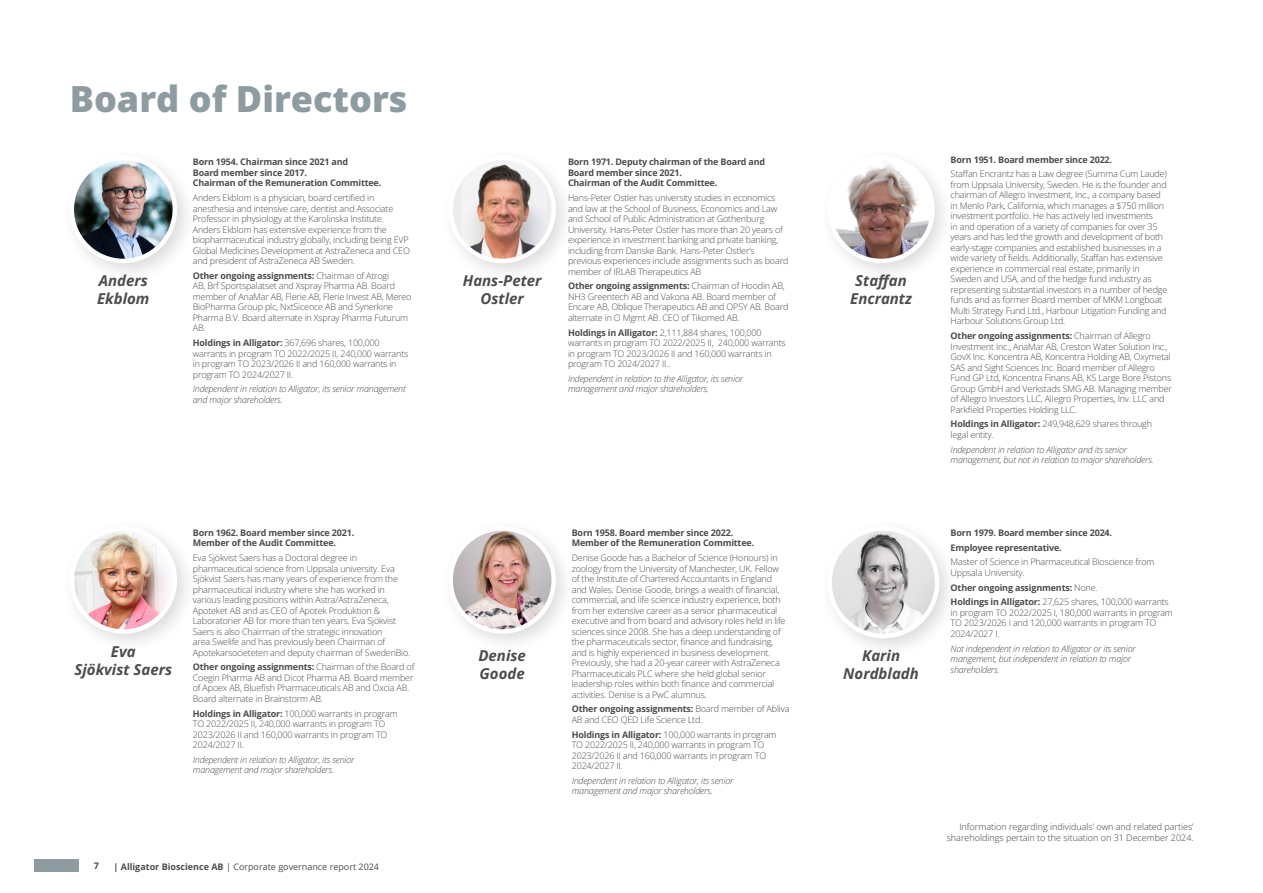
<style>
.page{position:relative;width:1263px;height:893px;background:#fff}
.page>*{position:absolute;margin:0;border:0;box-sizing:border-box;transform-origin:0 0}
.Rubrik_grön_NY{font:800 36px "Open Sans";color:#8e9ca1}
.t1{font:italic 700 15px/18px "Open Sans";color:#4b4c4d;text-align:center}
.t2{font:300 9px/10.5px "Open Sans";letter-spacing:-.02em;color:#4b4c4d}
.t3{font:italic 300 9px/10.5px "Open Sans";letter-spacing:-.02em;color:#4b4c4d}
.t4{font:700 9px/10.5px "Open Sans";letter-spacing:-.02em;color:#4b4c4d}
.t5{font:300 9px/10.5px "Open Sans";color:#3e3e3f;text-align:right}
.t6{font:9px "Open Sans";color:#4b4c4d}
.s1{font-weight:700}
.s2{font-weight:300}
</style>
<div class="page">
<div style="left:34px;top:860px;width:46px;height:12px;background:#8e9ca1"></div>
<div style="left:441px;top:148px;width:135px;height:135px;background:#231f20;opacity:.15"></div>
<svg style="left:451px;top:158px;width:103px;height:103px"></svg>
<img style="left:461px;top:160px;width:86px;height:99px">
<div style="left:448px;top:156px;width:108px;height:107px;border:4px solid #fff;border-radius:50%"></div>
<div style="left:62px;top:148px;width:135px;height:135px;background:#231f20;opacity:.15"></div>
<img style="left:72px;top:158px;width:103px;height:103px;border-radius:52px">
<div style="left:70px;top:156px;width:107px;height:107px;border:4px solid #fff;border-radius:50%"></div>
<div style="left:819px;top:148px;width:135px;height:135px;background:#231f20;opacity:.15"></div>
<img style="left:829px;top:159px;width:102px;height:101px">
<div style="left:827px;top:156px;width:108px;height:107px;border:4px solid #fff;border-radius:50%"></div>
<div style="left:62px;top:518px;width:135px;height:135px;background:#231f20;opacity:.15"></div>
<img style="left:74px;top:530px;width:101px;height:102px">
<div style="left:70px;top:526px;width:107px;height:108px;border:4px solid #fff;border-radius:50%"></div>
<div style="left:441px;top:518px;width:135px;height:135px;background:#231f20;opacity:.15"></div>
<img style="left:451px;top:529px;width:103px;height:103px">
<div style="left:448px;top:526px;width:108px;height:108px;border:4px solid #fff;border-radius:50%"></div>
<div style="left:819px;top:518px;width:140px;height:140px;background:#231f20;opacity:.15"></div>
<img style="left:829px;top:528px;width:108px;height:107px">
<div style="left:827px;top:526px;width:112px;height:112px;border:4px solid #fff;border-radius:50%"></div>
<p class="Rubrik_grön_NY" style="left:70px;top:71px;width:339px">Board of Directors</p>
<p class="t1" style="left:97px;top:271px;width:54px;text-align:left">Anders<br>Ekblom</p>
<p class="t4" style="left:193px;top:157px;width:190px">Born 1954. Chairman since 2021 and<br>Board member since 2017.<br>Chairman of the Remuneration Committee.</p>
<p class="t2" style="left:193px;top:192px;width:219px">Anders Ekblom is a physician, board certified in anesthesia and intensive care, dentist and Associate Professor in physiology at the Karolinska Institute.<br>Anders Ekblom has extensive experience from the biopharmaceutical industry globally, including being EVP Global Medicines Development at AstraZeneca and CEO and president of AstraZeneca AB Sweden.</p>
<p class="t2" style="left:193px;top:270px;width:220px"><span class="s1">Other ongoing assignments:</span> Chairman of Atrogi<br>AB, Brf Sportspalatset and Xspray Pharma AB. Board member of AnaMar AB, Flerie AB, Flerie Invest AB, Mereo BioPharma Group plc, NxtSicence AB and Synerkine Pharma B.V. Board alternate in Xspray Pharma Futurum AB.</p>
<p class="t2" style="left:193px;top:337px;width:217px"><span class="s1">Holdings in Alligator:</span> 367,696 shares, 100,000 warrants in program TO 2022/2025 II, 240,000 warrants in program TO 2023/2026 II and 160,000 warrants in program TO 2024/2027 II.</p>
<p class="t3" style="left:193px;top:383px;width:214px">Independent in relation to Alligator, its senior management and major shareholders.</p>
<p class="t1" style="left:463px;top:271px;width:80px">Hans-Peter<br>Ostler</p>
<p class="t4" style="left:568px;top:157px;width:199px">Born 1971. Deputy chairman of the Board and<br>Board member since 2021.<br>Chairman of the Audit Committee.</p>
<p class="t2" style="left:568px;top:192px;width:222px">Hans-Peter Ostler has university studies in economics and law at the School of Business, Economics and Law and School of Public Administration at Gothenburg University. Hans-Peter Ostler has more than 20 years of experience in investment banking and private banking, including from Danske Bank. Hans-Peter Ostler’s previous experiences include assignments such as board member of IRLAB Therapeutics AB</p>
<p class="t2" style="left:568px;top:280px;width:222px"><span class="s1">Other ongoing assignments:</span> Chairman of Hoodin AB, NH3 Greentech AB and Vakona AB. Board member of Encare AB, Oblique Therapeutics AB and OPSY AB. Board alternate in O Mgmt AB. CEO of Tikomed AB.</p>
<p class="t2" style="left:568px;top:327px;width:219px"><span class="s1">Holdings in Alligator:</span> 2,111,884 shares, 100,000 warrants in program TO 2022/2025 II, 240,000 warrants in program TO 2023/2026 II and 160,000 warrants in program TO 2024/2027 II..</p>
<p class="t3" style="left:568px;top:373px;width:177px">Independent in relation to the Alligator, its senior management and major shareholders.</p>
<p class="t1" style="left:111px;top:642px;width:26px">Eva</p>
<p class="t1" style="left:74px;top:660px;width:99px">Sjökvist Saers</p>
<p class="t4" style="left:193px;top:527px;width:163px">Born 1962. Board member since 2021.<br>Member of the Audit Committee.</p>
<p class="t2" style="left:193px;top:552px;width:219px">Eva Sjökvist Saers has a Doctoral degree in pharmaceutical science from Uppsala university. Eva Sjökvist Saers has many years of experience from the pharmaceutical industry where she has worked in various leading positions within Astra/AstraZeneca, Apoteket AB and as CEO of Apotek Produktion &amp; Laboratorier AB for more than ten years. Eva Sjökvist Saers is also Chairman of the strategic innovation<br>area Swelife and has previously been Chairman of Apotekarsocieteten and deputy chairman of SwedenBio.</p>
<p class="t2" style="left:193px;top:662px;width:223px"><span class="s1">Other ongoing assignments:</span> Chairman of the Board of Coegin Pharma AB and Dicot Pharma AB. Board member of Apoex AB, Bluefish Pharmaceuticals AB and Oxcia AB.<br>Board alternate in Brainstorm AB.</p>
<p class="t2" style="left:193px;top:708px;width:206px"><span class="s1">Holdings in Alligator:</span> 100,000 warrants in program TO 2022/2025 II, 240,000 warrants in program TO 2023/2026 II and 160,000 warrants in program TO 2024/2027 II.</p>
<p class="t3" style="left:193px;top:754px;width:163px">Independent in relation to Alligator, its senior management and major shareholders.</p>
<p class="t4" style="left:94px;top:861px;width:7px">7</p>
<p class="t6" style="left:114px;top:860px;width:267px"><span class="s1">| Alligator Bioscience AB</span> | Corporate governance report 2024</p>
<p class="t1" style="left:478px;top:647px;width:49px;text-align:left">Denise<br>Goode</p>
<p class="t4" style="left:572px;top:527px;width:184px">Born 1958. Board member since 2022.<br>Member of the Remuneration Committee.</p>
<p class="t2" style="left:572px;top:552px;width:215px">Denise Goode has a Bachelor of Science (Honours) in zoology from the University of Manchester, UK. Fellow of the Institute of Chartered Accountants in England and Wales. Denise Goode, brings a wealth of financial, commercial, and life science industry experience, both from her extensive career as a senior pharmaceutical executive and from board and advisory roles held in life sciences since 2008. She has a deep understanding of the pharmaceuticals sector, finance and fundraising, and is highly experienced in business development.<br>Previously, she had a 20-year career with AstraZeneca Pharmaceuticals PLC where she held global senior leadership roles within both finance and commercial activities. Denise is a PwC alumnus.</p>
<p class="t2" style="left:572px;top:704px;width:219px"><span class="s1">Other ongoing assignments:</span> Board member of Abliva<br>AB and CEO QED Life Science Ltd.</p>
<p class="t2" style="left:572px;top:729px;width:206px"><span class="s1">Holdings in Alligator:</span> 100,000 warrants in program TO 2022/2025 II, 240,000 warrants in program TO 2023/2026 II and 160,000 warrants in program TO 2024/2027 II.</p>
<p class="t3" style="left:572px;top:775px;width:163px">Independent in relation to Alligator, its senior management and major shareholders.</p>
<p class="t1" style="left:850px;top:271px;width:63px">Staffan<br>Encrantz</p>
<p class="t1" style="left:843px;top:647px;width:77px">Karin<br>Nordbladh</p>
<p class="t4" style="left:951px;top:154px;width:163px">Born 1951. Board member since 2022.</p>
<p class="t2" style="left:951px;top:169px;width:218px">Staffan Encrantz has a Law degree (Summa Cum Laude) from Uppsala University, Sweden. He is the founder and chairman of Allegro Investment, Inc., a company based in Menlo Park, California, which manages a $750 million investment portfolio. He has actively led investments<br>in and operation of a variety of companies for over 35 years and has led the growth and development of both early-stage companies and established businesses in a wide variety of fields. Additionally, Staffan has extensive experience in commercial real estate, primarily in Sweden and USA, and of the hedge fund industry as representing substantial investors in a number of hedge funds and as former Board member of MKM Longboat Multi Strategy Fund Ltd., Harbour Litigation Funding and Harbour Solutions Group Ltd.</p>
<p class="t2" style="left:951px;top:330px;width:223px"><span class="s1">Other ongoing assignments:</span> Chairman of Allegro Investment Inc., AnaMar AB, Creston Water Solution Inc., GovX Inc. Koncentra AB, Koncentra Holding AB, Oxymetal SAS and Sight Sciences Inc. Board member of Allegro Fund GP Ltd, Koncentra Finans AB, KS Large Bore Pistons Group GmbH and Verkstads SMG AB. Managing member of Allegro Investors LLC, Allegro Properties, Inv. LLC and Parkfield Properties Holding LLC.</p>
<p class="t2" style="left:951px;top:419px;width:203px"><span class="s1">Holdings in Alligator:</span> 249,948,629 shares through legal entity.</p>
<p class="t3" style="left:951px;top:444px;width:205px">Independent in relation to Alligator and its senior management, but not in relation to major shareholders.</p>
<p class="t4" style="left:951px;top:527px;width:163px">Born 1979. Board member since 2024.</p>
<p class="t4" style="left:951px;top:542px;width:113px">Employee representative.</p>
<p class="t2" style="left:951px;top:557px;width:205px">Master of Science in Pharmaceutical Bioscience from<br>Uppsala University.</p>
<p class="t4" style="left:951px;top:582px;width:149px">Other ongoing assignments: <span class="s2">None.</span></p>
<p class="t2" style="left:951px;top:597px;width:224px"><span class="s1">Holdings in Alligator:</span> 27,625 shares, 100,000 warrants in program TO 2022/2025 I, 180,000 warrants in program TO 2023/2026 I and 120,000 warrants in program TO 2024/2027 I.</p>
<p class="t3" style="left:951px;top:643px;width:187px">Not independent in relation to Alligator or its senior mangement, but independent in relation to major shareholders.</p>
<p class="t5" style="left:947px;top:821px;width:248px">Information regarding individuals’ own and related parties’ shareholdings pertain to the situation on 31 December 2024.</p>
</div>
